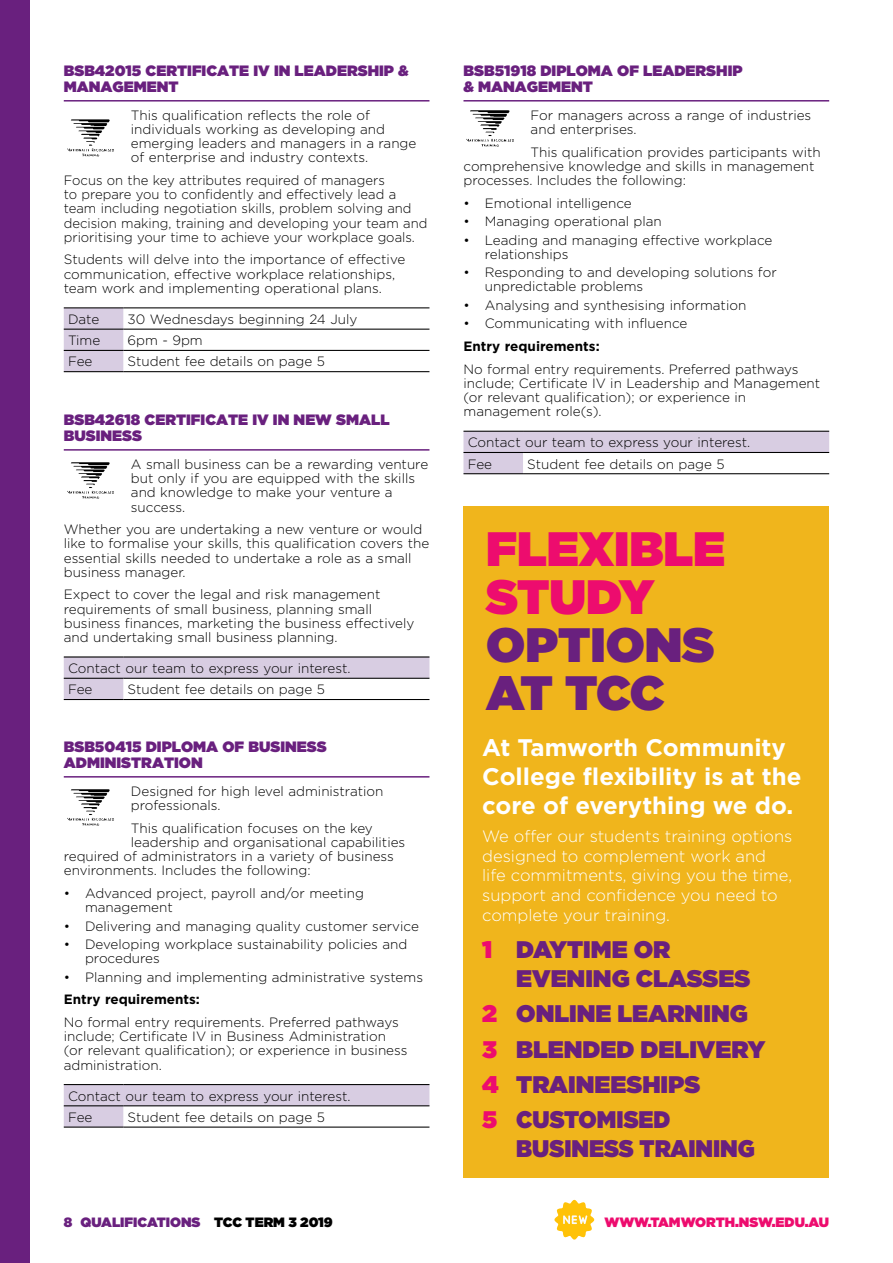
<style>
.page{position:relative;width:893px;height:1263px;background:#fff}
.page>*{position:absolute;margin:0;border:0;box-sizing:border-box;transform-origin:0 0}
.t1{font:900 48.3px/48.2px "Gotham";color:#ed0c6e}
.t2{font:900 48.3px/48.2px "Gotham";color:#69207e}
.t3{font:900 24px/35.2px "Gotham";color:#69207e}
.t4{font:700 24px/28.8px "Gotham";color:#fff}
.t5{font:900 24px "Gotham";color:#69207e;scale:.94 1}
.t6{font:300 16.5px/19.8px "Gotham";color:#fff}
.t7{font:900 15px/15.8px "Gotham";color:#69207e}
.t8{font:300 13.5px/14.1px "Gotham";color:#000}
.t9{font:700 13.5px "Gotham";color:#000}
.t10{font:900 13.5px "Gotham";color:#69207e}
.t11{font:900 13.5px "Gotham";color:#ed0c6e}
.s1{color:#000}
.s2{color:#ed0c6e}
</style>
<div class="page">
<hr style="left:463px;top:100px;width:366px;height:2px;background:#69207e">
<svg style="left:463px;top:432px;width:366px;height:41px"></svg>
<hr style="left:463px;top:431px;width:60px;height:1px;background:#000">
<hr style="left:523px;top:431px;width:306px;height:1px;background:#000">
<hr style="left:463px;top:452px;width:60px;height:1px;background:#000">
<hr style="left:523px;top:452px;width:306px;height:1px;background:#000">
<hr style="left:463px;top:473px;width:60px;height:1px;background:#000">
<hr style="left:523px;top:473px;width:306px;height:1px;background:#000">
<img style="left:466px;top:110px;width:48px;height:37px">
<hr style="left:64px;top:776px;width:365px;height:1px;background:#69207e">
<svg style="left:64px;top:1085px;width:365px;height:41px"></svg>
<hr style="left:64px;top:1084px;width:59px;height:1px;background:#000">
<hr style="left:123px;top:1084px;width:306px;height:1px;background:#000">
<hr style="left:64px;top:1105px;width:59px;height:1px;background:#000">
<hr style="left:123px;top:1105px;width:306px;height:1px;background:#000">
<hr style="left:64px;top:1126px;width:59px;height:1px;background:#000">
<hr style="left:123px;top:1126px;width:306px;height:1px;background:#000">
<img style="left:67px;top:789px;width:47px;height:37px">
<div style="left:0;top:0;width:30px;height:1263px;background:#69207e"></div>
<hr style="left:64px;top:449px;width:365px;height:2px;background:#69207e">
<svg style="left:64px;top:657px;width:365px;height:42px"></svg>
<hr style="left:64px;top:656px;width:59px;height:1px;background:#000">
<hr style="left:123px;top:656px;width:306px;height:1px;background:#000">
<hr style="left:64px;top:678px;width:59px;height:1px;background:#000">
<hr style="left:123px;top:678px;width:306px;height:1px;background:#000">
<hr style="left:64px;top:699px;width:59px;height:1px;background:#000">
<hr style="left:123px;top:699px;width:306px;height:1px;background:#000">
<img style="left:67px;top:462px;width:47px;height:37px">
<hr style="left:64px;top:100px;width:365px;height:2px;background:#69207e">
<div style="left:64px;top:308px;width:59px;height:63px;background:#d8cde2"></div>
<hr style="left:64px;top:307px;width:59px;height:1px;background:#000">
<hr style="left:123px;top:307px;width:306px;height:1px;background:#000">
<hr style="left:64px;top:329px;width:59px;height:1px;background:#000">
<hr style="left:123px;top:329px;width:306px;height:1px;background:#000">
<hr style="left:64px;top:350px;width:59px;height:1px;background:#000">
<hr style="left:123px;top:350px;width:306px;height:1px;background:#000">
<hr style="left:64px;top:371px;width:59px;height:1px;background:#000">
<hr style="left:123px;top:371px;width:306px;height:1px;background:#000">
<img style="left:67px;top:119px;width:47px;height:38px">
<div style="left:463px;top:506px;width:366px;height:672px;background:#f0b51c"></div>
<svg style="left:554px;top:1200px;width:40px;height:39px"></svg>
<p class="t7" style="left:64px;top:62px;width:346px">BSB42015 CERTIFICATE IV IN LEADERSHIP &amp;<br>MANAGEMENT</p>
<p class="t8" style="left:131px;top:108px;width:287px">This qualification reflects the role of individuals working as developing and emerging leaders and managers in a range of enterprise and industry contexts.</p>
<p class="t8" style="left:64px;top:173px;width:365px">Focus on the key attributes required of managers<br>to prepare you to confidently and effectively lead a team including negotiation skills, problem solving and decision making, training and developing your team and prioritising your time to achieve your workplace goals.</p>
<p class="t8" style="left:64px;top:252px;width:343px">Students will delve into the importance of effective communication, effective workplace relationships, team work and implementing operational plans.</p>
<p class="t8" style="left:68px;top:312px;width:33px">Date</p>
<p class="t8" style="left:128px;top:312px;width:231px">30 Wednesdays beginning 24 July</p>
<p class="t8" style="left:68px;top:333px;width:34px">Time</p>
<p class="t8" style="left:128px;top:333px;width:77px">6pm - 9pm</p>
<p class="t8" style="left:68px;top:354px;width:26px">Fee</p>
<p class="t8" style="left:128px;top:354px;width:199px">Student fee details on page 5</p>
<p class="t7" style="left:64px;top:411px;width:327px">BSB42618 CERTIFICATE IV IN NEW SMALL<br>BUSINESS</p>
<p class="t8" style="left:131px;top:457px;width:299px">A small business can be a rewarding venture but only if you are equipped with the skills and knowledge to make your venture a success.</p>
<p class="t8" style="left:64px;top:522px;width:367px">Whether you are undertaking a new venture or would like to formalise your skills, this qualification covers the essential skills needed to undertake a role as a small business manager.</p>
<p class="t8" style="left:64px;top:587px;width:352px">Expect to cover the legal and risk management requirements of small business, planning small business finances, marketing the business effectively and undertaking small business planning.</p>
<p class="t8" style="left:68px;top:657px;width:284px;line-height:21.3px">Contact our team to express your interest.<br>Fee</p>
<p class="t8" style="left:128px;top:682px;width:199px">Student fee details on page 5</p>
<p class="t7" style="left:64px;top:738px;width:264px">BSB50415 DIPLOMA OF BUSINESS<br>ADMINISTRATION</p>
<p class="t8" style="left:131px;top:784px;width:254px">Designed for high level administration professionals.</p>
<p class="t8" style="left:131px;top:821px;width:243px">This qualification focuses on the key</p>
<p class="t8" style="left:131px;top:835px;width:276px">leadership and organisational capabilities</p>
<p class="t8" style="left:64px;top:849px;width:332px">required of administrators in a variety of business</p>
<p class="t8" style="left:64px;top:863px;width:248px">environments. Includes the following:</p>
<p class="t8" style="left:85px;top:886px;width:280px;text-indent:-21px">• Advanced project, payroll and/or meeting management</p>
<p class="t8" style="left:64px;top:918px;width:357px">• Delivering and managing quality customer service</p>
<p class="t8" style="left:85px;top:937px;width:324px;text-indent:-21px">• Developing workplace sustainability policies and procedures</p>
<p class="t8" style="left:64px;top:969px;width:361px">• Planning and implementing administrative systems</p>
<p class="t9" style="left:64px;top:990px;width:138px">Entry requirements:</p>
<p class="t8" style="left:64px;top:1015px;width:345px">No formal entry requirements. Preferred pathways include; Certificate IV in Business Administration (or relevant qualification); or experience in business administration.</p>
<p class="t8" style="left:68px;top:1085px;width:284px;line-height:21.3px">Contact our team to express your interest.<br>Fee</p>
<p class="t8" style="left:128px;top:1110px;width:199px">Student fee details on page 5</p>
<p class="t10" style="left:64px;top:1212px;width:271px">8 QUALIFICATIONS <span class="s1">TCC TERM 3 2019</span></p>
<p class="t7" style="left:463px;top:62px;width:281px">BSB51918 DIPLOMA OF LEADERSHIP &amp; MANAGEMENT</p>
<p class="t8" style="left:531px;top:108px;width:282px">For managers across a range of industries and enterprises.</p>
<p class="t8" style="left:463px;top:145px;width:359px;text-indent:67px">This qualification provides participants with comprehensive knowledge and skills in management processes. Includes the following:</p>
<p class="t8" style="left:463px;top:196px;width:170px">• Emotional intelligence</p>
<p class="t8" style="left:463px;top:214px;width:200px">• Managing operational plan</p>
<p class="t8" style="left:485px;top:232px;width:289px;text-indent:-21px">• Leading and managing effective workplace relationships</p>
<p class="t8" style="left:485px;top:265px;width:293px;text-indent:-21px">• Responding to and developing solutions for unpredictable problems</p>
<p class="t8" style="left:463px;top:298px;width:284px">• Analysing and synthesising information</p>
<p class="t8" style="left:463px;top:316px;width:225px">• Communicating with influence</p>
<p class="t9" style="left:463px;top:337px;width:138px">Entry requirements:</p>
<p class="t8" style="left:463px;top:361px;width:358px">No formal entry requirements. Preferred pathways include; Certificate IV in Leadership and Management (or relevant qualification); or experience in management role(s).</p>
<p class="t8" style="left:468px;top:431px;width:284px;line-height:21.3px">Contact our team to express your interest.<br>Fee</p>
<p class="t8" style="left:527px;top:456px;width:199px">Student fee details on page 5</p>
<h1 class="t1" style="left:486px;top:524px;width:241px">FLEXIBLE<br>STUDY</h1>
<h1 class="t2" style="left:486px;top:620px;width:230px">OPTIONS<br>AT TCC</h1>
<h2 class="t4" style="left:482px;top:733px;width:321px">At Tamworth Community<br>College flexibility is at the core of everything we do.</h2>
<p class="t6" style="left:482px;top:826px;width:312px">We offer our students training options designed to complement work and life commitments, giving you the time, support and confidence you need to complete your training.</p>
<h2 class="t3" style="left:516px;top:935px;width:236px;line-height:28.8px;text-indent:-34px"><span class="s2">1</span> DAYTIME OR<br>EVENING CLASSES</h2>
<h2 class="t3" style="left:482px;top:996px;width:285px"><span class="s2">2</span> ONLINE LEARNING<br><span class="s2">3</span> BLENDED DELIVERY<br><span class="s2">4</span> TRAINEESHIPS<br><span class="s2">5</span> CUSTOMISED</h2>
<h2 class="t5" style="left:516px;top:1131px;width:255px">BUSINESS TRAINING</h2>
<p class="t11" style="left:604px;top:1212px;width:226px">WWW.TAMWORTH.NSW.EDU.AU</p>
</div>
